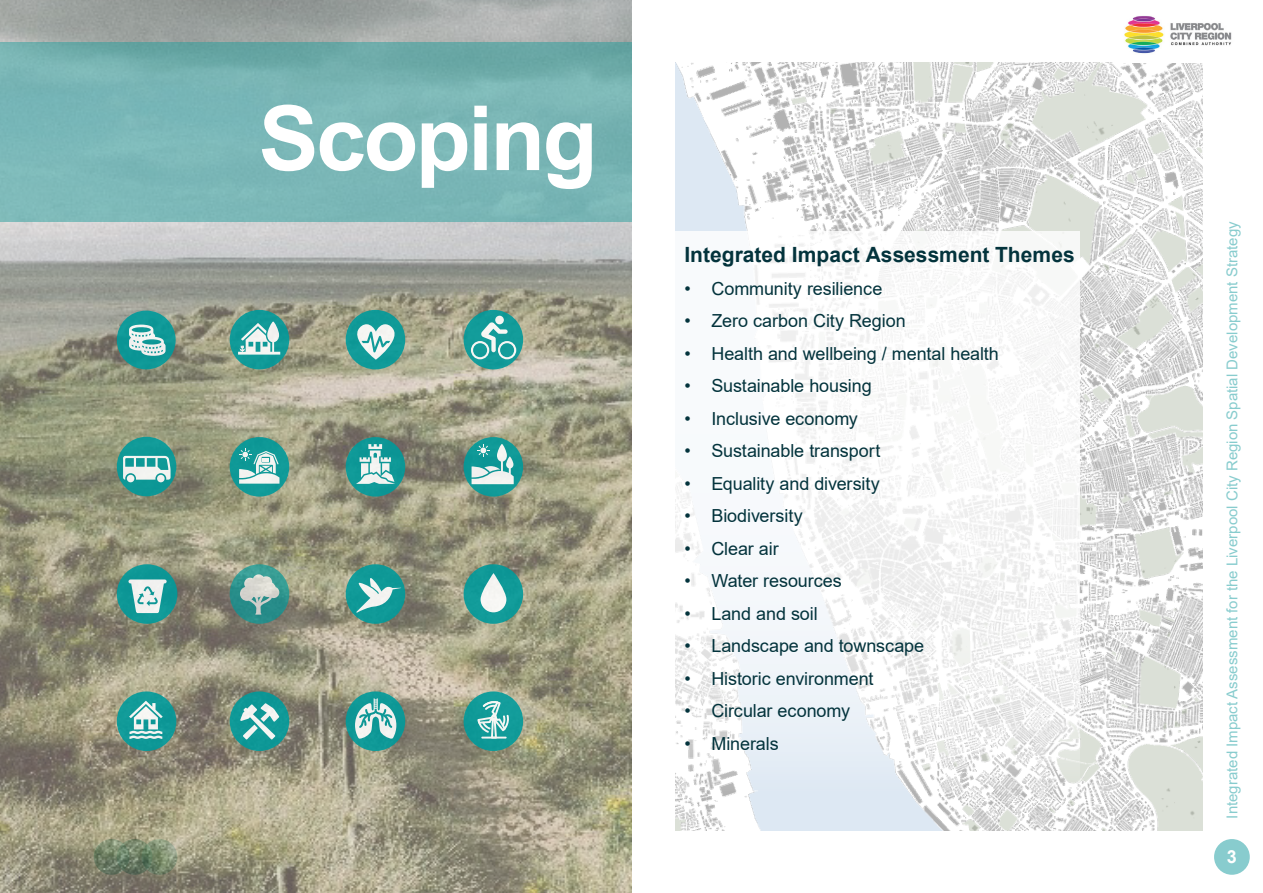
<style>
.page{position:relative;width:1263px;height:893px;background:#fff}
.page>*{position:absolute;margin:0;border:0;box-sizing:border-box;transform-origin:0 0}
.Page_header{font:700 90px "Arial";letter-spacing:-.03em;color:#fff}
.Intro_text{font:700 21px "Arial";color:#03333c}
.t1{font:18px "Arial";letter-spacing:-.005em;color:#03333c}
.Page_detailing{font:700 18px "Arial";color:#fff}
.Side_heading{font:15px "Arial";color:#88ccce}
</style>
<div class="page">
<img style="left:676px;top:63px;width:526px;height:767px">
<svg style="left:675px;top:232px;width:405px;height:559px"></svg>
<div style="left:1214px;top:839px;width:36px;height:36px;background:#88ccce;border-radius:50%"></div>
<img style="left:1124px;top:16px;width:108px;height:38px">
<img style="left:0;top:0;width:631px;height:893px">
<div style="left:0;top:42px;width:631px;height:180px;background:linear-gradient(to bottom,#71afad,#7fbbbb)"></div>
<div style="left:117px;top:311px;width:59px;height:58px;background:#0f9997;border-radius:50%"></div>
<svg style="left:129px;top:325px;width:37px;height:31px"></svg>
<div style="left:346px;top:310px;width:59px;height:59px;background:#109a98;border-radius:50%"></div>
<svg style="left:357px;top:324px;width:38px;height:36px"></svg>
<svg style="left:230px;top:564px;width:59px;height:60px"></svg>
<svg style="left:240px;top:574px;width:39px;height:41px;background:#85b5af"></svg>
<div style="left:117px;top:437px;width:59px;height:59px;background:#0e9997;border-radius:50%"></div>
<svg style="left:123px;top:456px;width:48px;height:24px"></svg>
<div style="left:157px;top:475px;width:8px;height:7px;background:#f1f1ef;border-radius:50%"></div>
<div style="left:127px;top:475px;width:7px;height:7px;background:#f2f3f0;border-radius:50%"></div>
<div style="left:464px;top:310px;width:59px;height:59px;background:#129b9a;border-radius:50%"></div>
<div style="left:495px;top:316px;width:9px;height:8px;background:#f5f4f1;border-radius:50%"></div>
<svg style="left:471px;top:322px;width:45px;height:37px"></svg>
<div style="left:230px;top:310px;width:59px;height:59px;background:#109a98;border-radius:50%"></div>
<svg style="left:238px;top:322px;width:42px;height:33px"></svg>
<div style="left:346px;top:691px;width:59px;height:60px;background:#0e9896;border-radius:50%"></div>
<svg style="left:355px;top:698px;width:41px;height:41px"></svg>
<div style="left:464px;top:564px;width:59px;height:60px;background:#119a99;border-radius:50%"></div>
<svg style="left:481px;top:573px;width:25px;height:39px"></svg>
<div style="left:230px;top:437px;width:59px;height:60px;background:#109a97;border-radius:50%"></div>
<svg style="left:239px;top:448px;width:40px;height:36px"></svg>
<svg style="left:464px;top:437px;width:59px;height:60px"></svg>
<svg style="left:471px;top:444px;width:43px;height:40px"></svg>
<div style="left:346px;top:437px;width:59px;height:60px;background:#0f9897;border-radius:50%"></div>
<svg style="left:356px;top:444px;width:39px;height:40px"></svg>
<div style="left:230px;top:691px;width:59px;height:60px;background:#0e9896;border-radius:50%"></div>
<svg style="left:240px;top:703px;width:39px;height:36px"></svg>
<div style="left:346px;top:564px;width:59px;height:60px;background:#0f9997;border-radius:50%"></div>
<svg style="left:356px;top:578px;width:45px;height:35px"></svg>
<div style="left:464px;top:691px;width:59px;height:60px;background:#109b98;border-radius:50%"></div>
<svg style="left:477px;top:701px;width:32px;height:37px"></svg>
<div style="left:117px;top:691px;width:59px;height:60px;background:#109a98;border-radius:50%"></div>
<svg style="left:129px;top:701px;width:34px;height:38px"></svg>
<div style="left:117px;top:564px;width:60px;height:60px;background:#0d9796;border-radius:50%"></div>
<svg style="left:128px;top:579px;width:39px;height:34px"></svg>
<p class="Page_header" style="left:259px;top:75px;width:340px">Scoping</p>
<p class="Intro_text" style="left:684px;top:240px;width:392px">Integrated Impact Assessment Themes</p>
<p class="t1" style="left:684px;top:276px;width:199px">• Community resilience</p>
<p class="t1" style="left:684px;top:308px;width:223px">• Zero carbon City Region</p>
<p class="t1" style="left:684px;top:341px;width:316px">• Health and wellbeing / mental health</p>
<p class="t1" style="left:684px;top:373px;width:189px">• Sustainable housing</p>
<p class="t1" style="left:684px;top:406px;width:175px">• Inclusive economy</p>
<p class="t1" style="left:684px;top:438px;width:198px">• Sustainable transport</p>
<p class="t1" style="left:684px;top:471px;width:197px">• Equality and diversity</p>
<p class="t1" style="left:684px;top:503px;width:120px">• Biodiversity</p>
<p class="t1" style="left:684px;top:536px;width:96px">• Clear air</p>
<p class="t1" style="left:684px;top:568px;width:159px">• Water resources</p>
<p class="t1" style="left:684px;top:601px;width:135px">• Land and soil</p>
<p class="t1" style="left:684px;top:633px;width:241px">• Landscape and townscape</p>
<p class="t1" style="left:684px;top:666px;width:191px">• Historic environment</p>
<p class="t1" style="left:684px;top:698px;width:167px">• Circular economy</p>
<p class="t1" style="left:684px;top:731px;width:96px">• Minerals</p>
<p class="Side_heading" style="left:1222px;top:819px;width:599px;rotate:-90deg">Integrated Impact Assessment for the Liverpool City Region Spatial Development Strategy</p>
<p class="Page_detailing" style="left:1227px;top:844px;width:12px">3</p>
</div>
